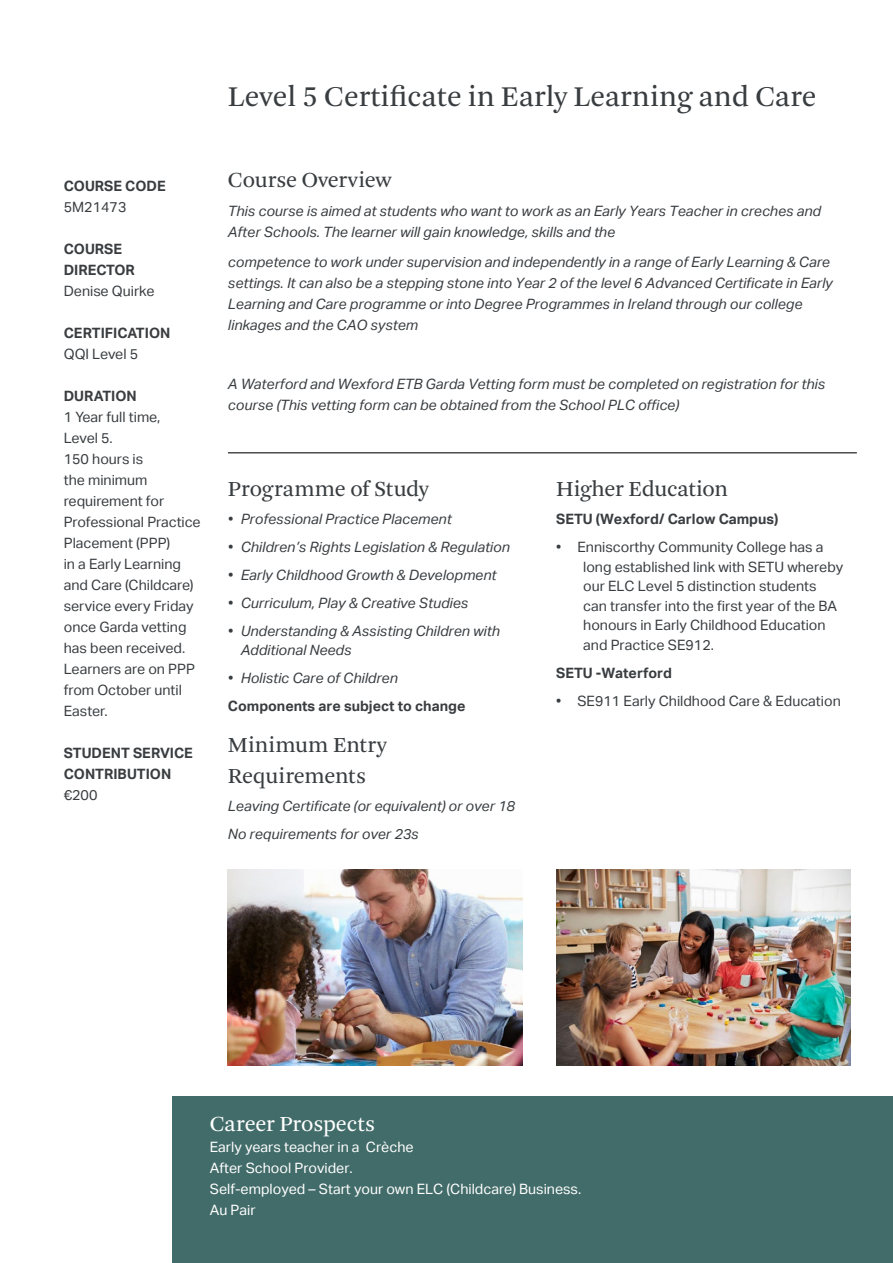
<style>
.page{position:relative;width:893px;height:1263px;background:#fff}
.page>*{position:absolute;margin:0;border:0;box-sizing:border-box;transform-origin:0 0}
.t1{font:30px "Arnhem";color:#393d40}
.t2{font:22.5px/31.5px "Arnhem";letter-spacing:-.01em;color:#393d40}
.t3{font:22.5px "Arnhem";letter-spacing:-.005em;color:#fff}
.t4{font:italic 14.25px/21px "Aktiv Grotesk";color:#393d40}
.t5{font:14.25px/21px "Aktiv Grotesk";color:#393d40}
.t6{font:700 14.25px/21px "Aktiv Grotesk";color:#393d40}
.t7{font:14.25px/21px "Aktiv Grotesk";color:#fff}
</style>
<div class="page">
<div style="left:173px;top:1096px;width:720px;height:167px;background:#426c69"></div>
<hr style="left:228px;top:452px;width:629px;height:1px;background:#4d4d4f">
<img style="left:556px;top:870px;width:294px;height:196px">
<img style="left:228px;top:870px;width:294px;height:196px">
<p class="t6" style="left:64px;top:175px;width:103px">COURSE CODE</p>
<p class="t5" style="left:64px;top:196px;width:64px">5M21473</p>
<p class="t6" style="left:64px;top:238px;width:73px">COURSE<br>DIRECTOR</p>
<p class="t5" style="left:64px;top:280px;width:92px">Denise Quirke</p>
<p class="t6" style="left:64px;top:322px;width:108px">CERTIFICATION</p>
<p class="t5" style="left:64px;top:343px;width:76px">QQI Level 5</p>
<p class="t6" style="left:64px;top:385px;width:74px">DURATION</p>
<p class="t5" style="left:64px;top:406px;width:138px">1 Year full time,<br>Level 5.<br>150 hours is<br>the minimum requirement for<br>Professional Practice<br>Placement (PPP)<br>in a Early Learning and Care (Childcare) service every Friday once Garda vetting has been received.<br>Learners are on PPP from October until<br>Easter.</p>
<p class="t6" style="left:64px;top:742px;width:131px">STUDENT SERVICE<br>CONTRIBUTION</p>
<p class="t5" style="left:64px;top:784px;width:35px">€200</p>
<h1 class="t1" style="left:228px;top:80px;width:590px">Level 5 Certificate in Early Learning and Care</h1>
<h2 class="t2" style="left:228px;top:164px;width:165px">Course Overview</h2>
<p class="t4" style="left:228px;top:201px;width:595px">This course is aimed at students who want to work as an Early Years Teacher in creches and<br>After Schools. The learner will gain knowledge, skills and the</p>
<p class="t4" style="left:228px;top:251px;width:606px">competence to work under supervision and independently in a range of Early Learning &amp; Care settings. It can also be a stepping stone into Year 2 of the level 6 Advanced Certificate in Early Learning and Care programme or into Degree Programmes in Ireland through our college linkages and the CAO system</p>
<p class="t4" style="left:228px;top:373px;width:599px">A Waterford and Wexford ETB Garda Vetting form must be completed on registration for this course (This vetting form can be obtained from the School PLC office)</p>
<h2 class="t2" style="left:228px;top:473px;width:203px">Programme of Study</h2>
<p class="t4" style="left:228px;top:508px;width:225px">• Professional Practice Placement</p>
<p class="t4" style="left:228px;top:536px;width:283px">• Children’s Rights Legislation &amp; Regulation</p>
<p class="t4" style="left:228px;top:564px;width:270px">• Early Childhood Growth &amp; Development</p>
<p class="t4" style="left:228px;top:592px;width:242px">• Curriculum, Play &amp; Creative Studies</p>
<p class="t4" style="left:241px;top:621px;width:261px;line-height:19.5px;text-indent:-13px">• Understanding &amp; Assisting Children with<br>Additional Needs</p>
<p class="t4" style="left:228px;top:668px;width:171px">• Holistic Care of Children</p>
<p class="t6" style="left:228px;top:696px;width:239px">Components are subject to change</p>
<h2 class="t2" style="left:228px;top:729px;width:160px">Minimum Entry<br>Requirements</h2>
<p class="t4" style="left:228px;top:792px;width:289px;line-height:28px">Leaving Certificate (or equivalent) or over 18<br>No requirements for over 23s</p>
<h2 class="t2" style="left:556px;top:474px;width:173px">Higher Education</h2>
<p class="t6" style="left:556px;top:509px;width:224px">SETU (Wexford/ Carlow Campus)</p>
<p class="t5" style="left:583px;top:538px;width:262px;line-height:19.5px;text-indent:-27px">• Enniscorthy Community College has a long established link with SETU whereby our ELC Level 5 distinction students can transfer into the first year of the BA honours in Early Childhood Education and Practice SE912.</p>
<p class="t6" style="left:556px;top:662px;width:117px">SETU -Waterford</p>
<p class="t5" style="left:556px;top:690px;width:286px">• SE911 Early Childhood Care &amp; Education</p>
<h2 class="t3" style="left:210px;top:1111px;width:167px">Career Prospects</h2>
<p class="t7" style="left:210px;top:1136px;width:373px">Early years teacher in a Crèche<br>After School Provider.<br>Self-employed – Start your own ELC (Childcare) Business.<br>Au Pair</p>
</div>
